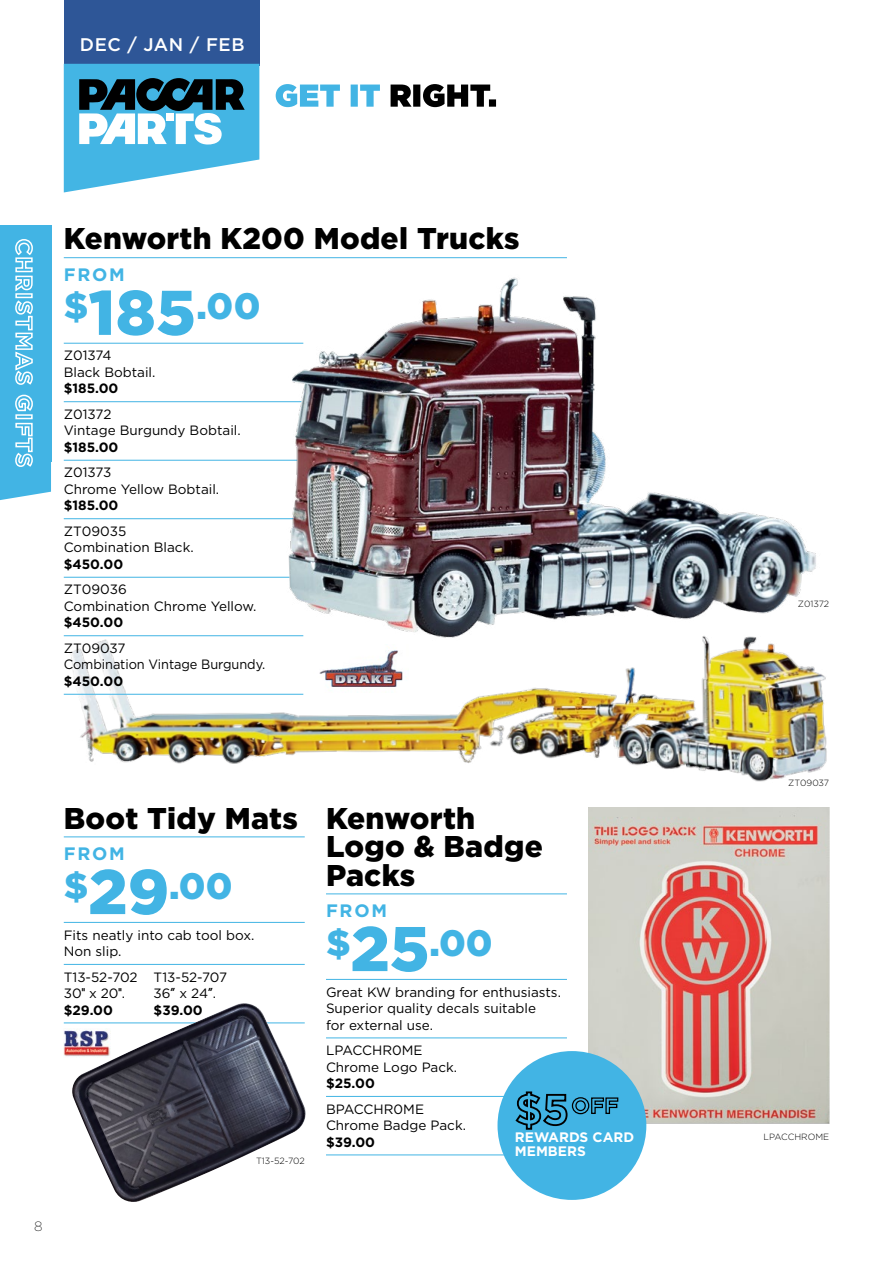
<style>
.page{position:relative;width:893px;height:1263px;background:#fff}
.page>*{position:absolute;margin:0;border:0;box-sizing:border-box;transform-origin:0 0}
.t1{font:900 36.75px "Gotham";color:#42b4e4}
.t2{font:900 30px/28.5px "Gotham";letter-spacing:.01em;color:#000}
.t3{font:500 18.3px "Gotham";letter-spacing:.03em;color:#fff}
.t4{font:700 18px "Gotham";letter-spacing:.1em;color:#42b4e4}
.t5{font:700 13.8px/13.8px "Gotham";color:#fff}
.t6{font:13.5px/16.5px "Gotham";color:#000}
.t7{font:700 13.5px "Gotham";color:#000}
.t8{font:200 13.5px "Gotham";color:#000}
.t9{font:300 9px "Gotham";color:#000}
.s1{font-size:63px}
.s2{font-family:"Directors Gothic 250 S Bd"}
.s3{font-weight:700}
</style>
<div class="page">
<svg style="left:0;top:225px;width:51px;height:275px;background:#55bbe6"></svg>
<hr style="left:64px;top:836px;width:241px;height:1px;background:#42b4e4">
<hr style="left:64px;top:922px;width:241px;height:1px;background:#42b4e4">
<hr style="left:64px;top:964px;width:241px;height:1px;background:#42b4e4">
<hr style="left:64px;top:1022px;width:241px;height:1px;background:#42b4e4">
<hr style="left:326px;top:893px;width:241px;height:1px;background:#42b4e4">
<hr style="left:326px;top:979px;width:241px;height:1px;background:#42b4e4">
<hr style="left:326px;top:1037px;width:241px;height:1px;background:#42b4e4">
<hr style="left:326px;top:1096px;width:241px;height:1px;background:#42b4e4">
<hr style="left:326px;top:1154px;width:241px;height:1px;background:#42b4e4">
<img style="left:70px;top:1003px;width:236px;height:199px">
<img style="left:588px;top:807px;width:241px;height:317px">
<img style="left:69px;top:636px;width:758px;height:146px">
<hr style="left:64px;top:257px;width:503px;height:1px;background:#42b4e4">
<hr style="left:64px;top:343px;width:239px;height:1px;background:#42b4e4">
<hr style="left:64px;top:401px;width:239px;height:1px;background:#42b4e4">
<hr style="left:64px;top:460px;width:239px;height:1px;background:#42b4e4">
<hr style="left:64px;top:518px;width:239px;height:1px;background:#42b4e4">
<hr style="left:64px;top:577px;width:239px;height:1px;background:#42b4e4">
<hr style="left:64px;top:635px;width:239px;height:1px;background:#42b4e4">
<hr style="left:64px;top:694px;width:239px;height:1px;background:#42b4e4">
<img style="left:258px;top:277px;width:569px;height:370px">
<img style="left:313px;top:644px;width:96px;height:48px">
<img style="left:64px;top:1028px;width:47px;height:29px">
<div style="left:497px;top:1051px;width:149px;height:149px;background:#42b4e4;border-radius:50%"></div>
<svg style="left:515px;top:1091px;width:104px;height:39px"></svg>
<div style="left:64px;top:0;width:195px;height:65px;background:#2e5697"></div>
<svg style="left:391px;top:84px;width:105px;height:23px"></svg>
<svg style="left:276px;top:84px;width:104px;height:23px"></svg>
<svg style="left:64px;top:64px;width:195px;height:128px"></svg>
<h3 class="t3" style="left:80px;top:32px;width:166px">DEC / JAN / Feb</h3>
<h2 class="t2" style="left:64px;top:224px;width:457px">Kenworth K200 Model Trucks</h2>
<h3 class="t4" style="left:64px;top:263px;width:63px">FROM</h3>
<h1 class="t1" style="left:64px;top:281px;width:198px">$<span class="s1">185</span>.00</h1>
<p class="t6" style="left:64px;top:347px;width:93px">Z01374<br>Black Bobtail.</p>
<p class="t7" style="left:64px;top:380px;width:56px">$185.00</p>
<p class="t6" style="left:64px;top:406px;width:178px">Z01372<br>Vintage Burgundy Bobtail.</p>
<p class="t7" style="left:64px;top:438px;width:56px">$185.00</p>
<p class="t6" style="left:64px;top:464px;width:157px">Z01373<br>Chrome Yellow Bobtail.</p>
<p class="t7" style="left:64px;top:497px;width:56px">$185.00</p>
<p class="t6" style="left:64px;top:523px;width:131px">ZT09035<br>Combination Black.</p>
<p class="t7" style="left:64px;top:555px;width:61px">$450.00</p>
<p class="t6" style="left:64px;top:581px;width:194px">ZT09036<br>Combination Chrome Yellow.</p>
<p class="t7" style="left:64px;top:614px;width:61px">$450.00</p>
<p class="t6" style="left:64px;top:640px;width:203px">ZT09037<br>Combination Vintage Burgundy.</p>
<p class="t7" style="left:64px;top:672px;width:61px">$450.00</p>
<h2 class="t2" style="left:64px;top:803px;width:236px">Boot Tidy Mats</h2>
<h3 class="t4" style="left:64px;top:842px;width:63px">FROM</h3>
<h1 class="t1" style="left:64px;top:860px;width:170px">$<span class="s1">29</span>.00</h1>
<p class="t6" style="left:64px;top:926px;width:192px">Fits neatly into cab tool box.<br>Non slip.</p>
<p class="t6" style="left:64px;top:968px;width:75px">T13-52-702<br>30<span class="s2">"</span> x 20<span class="s2">"</span>. <span class="s3">$29.00</span></p>
<p class="t6" style="left:154px;top:968px;width:75px">T13-52-707<br>36<span class="s2">”</span> x 24<span class="s2">”</span>. <span class="s3">$39.00</span></p>
<p class="t9" style="left:256px;top:1155px;width:50px">T13-52-702</p>
<h2 class="t2" style="left:326px;top:803px;width:218px">Kenworth<br>Logo &amp; Badge<br>Packs</h2>
<h3 class="t4" style="left:326px;top:899px;width:63px">FROM</h3>
<h1 class="t1" style="left:326px;top:917px;width:168px">$<span class="s1">25</span>.00</h1>
<p class="t6" style="left:326px;top:983px;width:236px">Great KW branding for enthusiasts.<br>Superior quality decals suitable<br>for external use.</p>
<p class="t6" style="left:326px;top:1042px;width:133px">LPACCHR0ME<br>Chrome Logo Pack.</p>
<p class="t7" style="left:326px;top:1074px;width:50px">$25.00</p>
<p class="t6" style="left:326px;top:1100px;width:141px">BPACCHR0ME<br>Chrome Badge Pack.</p>
<p class="t7" style="left:326px;top:1133px;width:51px">$39.00</p>
<p class="t5" style="left:515px;top:1130px;width:100px">REWARDS CARD<br>MEMBERS</p>
<p class="t8" style="left:34px;top:1218px;width:10px">8</p>
<p class="t9" style="left:798px;top:598px;width:33px">Z01372</p>
<p class="t9" style="left:788px;top:777px;width:43px">ZT09037</p>
<p class="t9" style="left:763px;top:1131px;width:67px">LPACCHROME</p>
</div>
